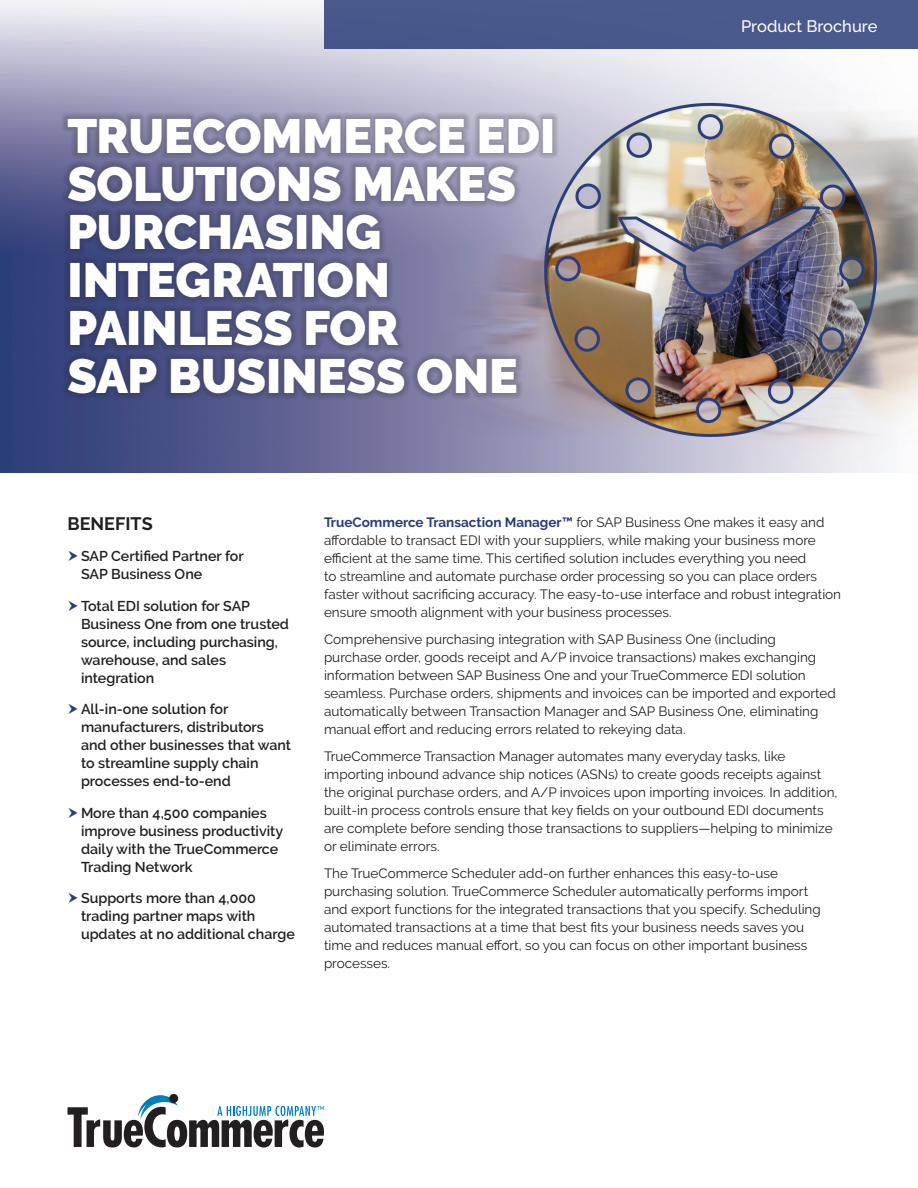
<style>
.page{position:relative;width:918px;height:1188px;background:#fff}
.page>*{position:absolute;margin:0;border:0;box-sizing:border-box;transform-origin:0 0}
.t1{font:900 48px/48px "Raleway";color:#fff}
.t2{font:700 18px "Raleway";color:#231f20}
.t3{font:500 16.5px "Raleway";color:#fff}
.t4{font:600 14.25px/18px "Raleway";color:#231f20}
.Body{font:13.5px/18px "Raleway";color:#231f20}
.s1{font-weight:700;color:#2a3d79}
</style>
<div class="page">
<img style="left:0;top:0;width:918px;height:472px">
<div style="left:324px;top:0;width:594px;height:50px;background:#49598c"></div>
<svg style="left:68px;top:1094px;width:256px;height:54px"></svg>
<div style="left:61px;top:111px;width:498px;height:289px;background:#231f20;opacity:.5"></div>
<p class="t1" style="left:68px;top:112px;width:489px">TRUECOMMERCE EDI<br>SOLUTIONS MAKES<br>PURCHASING<br>INTEGRATION<br>PAINLESS FOR<br>SAP BUSINESS ONE</p>
<p class="t3" style="left:741px;top:16px;width:138px">Product Brochure</p>
<p class="t2" style="left:68px;top:513px;width:87px">BENEFITS</p>
<p class="t4" style="left:81px;top:547px;width:164px">SAP Certified Partner for<br>SAP Business One</p>
<p class="t4" style="left:81px;top:597px;width:210px">Total EDI solution for SAP<br>Business One from one trusted source, including purchasing, warehouse, and sales integration</p>
<p class="t4" style="left:81px;top:700px;width:212px">All-in-one solution for manufacturers, distributors and other businesses that want to streamline supply chain processes end-to-end</p>
<p class="t4" style="left:81px;top:804px;width:204px">More than 4,500 companies improve business productivity daily with the TrueCommerce<br>Trading Network</p>
<p class="t4" style="left:81px;top:889px;width:215px">Supports more than 4,000 trading partner maps with updates at no additional charge</p>
<p class="Body" style="left:324px;top:513px;width:519px"><span class="s1">TrueCommerce Transaction Manager™</span> for SAP Business One makes it easy and affordable to transact EDI with your suppliers, while making your business more efficient at the same time. This certified solution includes everything you need<br>to streamline and automate purchase order processing so you can place orders faster without sacrificing accuracy. The easy-to-use interface and robust integration ensure smooth alignment with your business processes.</p>
<p class="Body" style="left:324px;top:630px;width:513px">Comprehensive purchasing integration with SAP Business One (including purchase order, goods receipt and A/P invoice transactions) makes exchanging information between SAP Business One and your TrueCommerce EDI solution seamless. Purchase orders, shipments and invoices can be imported and exported automatically between Transaction Manager and SAP Business One, eliminating manual effort and reducing errors related to rekeying data.</p>
<p class="Body" style="left:324px;top:747px;width:515px">TrueCommerce Transaction Manager automates many everyday tasks, like importing inbound advance ship notices (ASNs) to create goods receipts against the original purchase orders, and A/P invoices upon importing invoices. In addition, built-in process controls ensure that key fields on your outbound EDI documents are complete before sending those transactions to suppliers—helping to minimize or eliminate errors.</p>
<p class="Body" style="left:324px;top:864px;width:498px">The TrueCommerce Scheduler add-on further enhances this easy-to-use purchasing solution. TrueCommerce Scheduler automatically performs import and export functions for the integrated transactions that you specify. Scheduling automated transactions at a time that best fits your business needs saves you time and reduces manual effort, so you can focus on other important business processes.</p>
</div>
